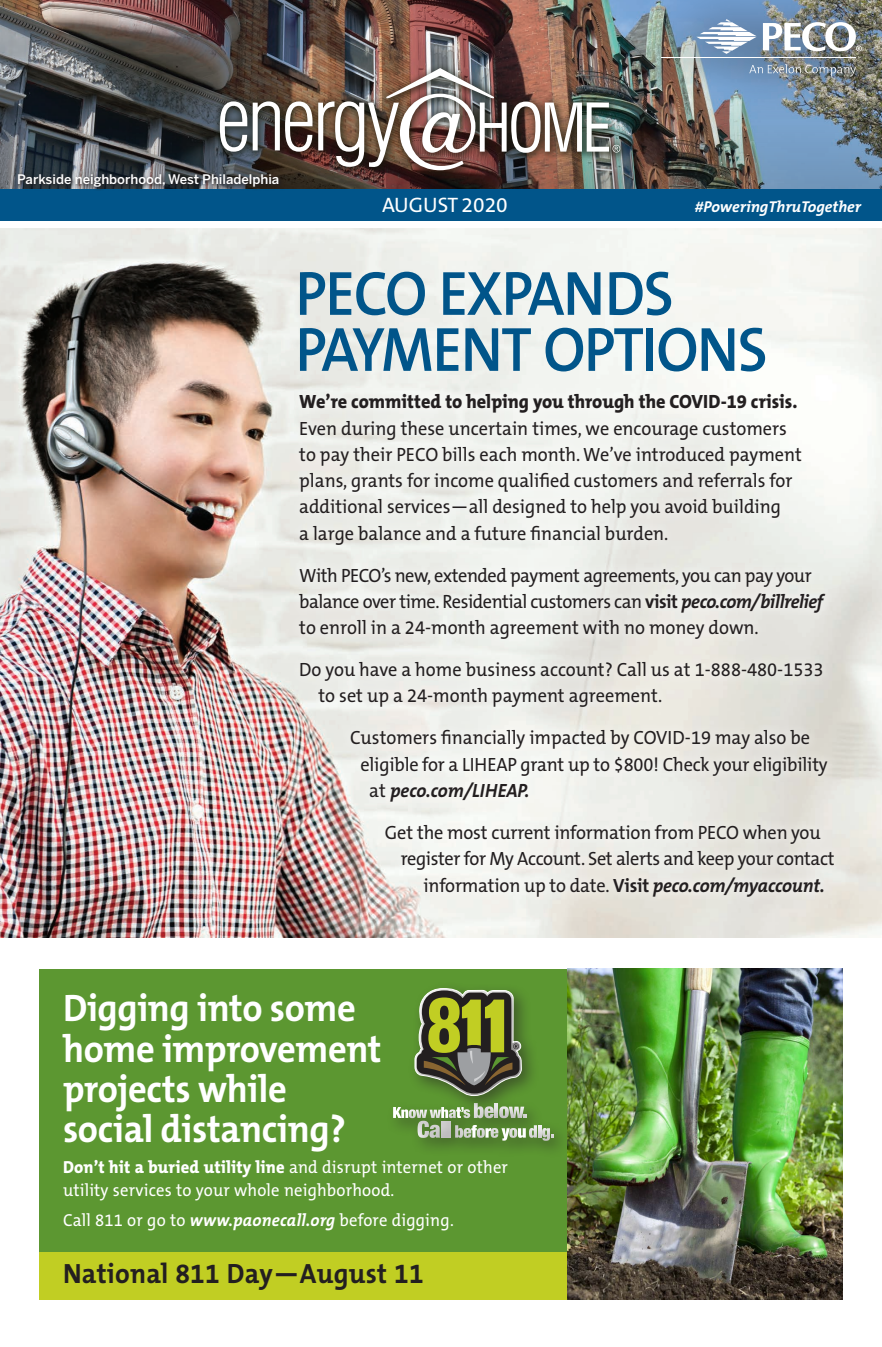
<style>
.page{position:relative;width:882px;height:1347px;background:#fff}
.page>*{position:absolute;margin:0;border:0;box-sizing:border-box;transform-origin:0 0}
.t1{font:600 63px/56px "The Mix B6";letter-spacing:-.025em;color:#01558a;scale:.95 1}
.t2{font:700 38.5px/40.2px "The Mix B7";letter-spacing:-.01em;color:#fff;scale:.95 1}
.t3{font:700 28px "The Mix B7";letter-spacing:.01em;color:#231f20;scale:.95 1}
.t4{font:21px "The Mix B5 Plain";color:#fff}
.t5{font:19.25px/26.2px "The Mix B5 Plain";color:#231f20;scale:.95 1}
.t6{font:19.25px/26.2px "The Mix B5 Plain";letter-spacing:-.025em;color:#231f20;scale:.95 1}
.t7{font:800 19.25px "The Mix B8";color:#231f20;scale:.95 1}
.t8{font:19.25px "The Mix B5 Plain";letter-spacing:-.02em;color:#231f20;scale:.95 1}
.t9{font:italic 700 19.25px "The Mix B7";color:#231f20;scale:.95 1}
.t10{font:17.5px/22.8px "The Mix B5 Plain";letter-spacing:.01em;color:#fff;scale:.95 1}
.t11{font:italic 700 15.75px "The Mix B7";color:#fff}
.t12{font:500 13.12px "Benton Sans";color:#fff}
.s1{font-family:"The Mix B7";font-weight:700}
.s2{font-family:"The Mix B7";font-weight:700;font-style:italic}
.s3{font-family:"The Mix B5 Plain";font-weight:400;font-style:normal}
.s4{font-family:"The Mix B8";font-weight:800}
</style>
<div class="page">
<div style="left:39px;top:969px;width:528px;height:283px;background:#5c9731"></div>
<img style="left:0;top:228px;width:882px;height:709px">
<svg style="left:289px;top:383px;width:555px;height:524px;fill:#edeeea"></svg>
<div style="left:39px;top:1252px;width:528px;height:47px;background:#c1ce23"></div>
<img style="left:0;top:0;width:614px;height:87px">
<img style="left:0;top:87px;width:882px;height:102px">
<div style="left:0;top:189px;width:882px;height:31px;background:#01558a"></div>
<div style="left:212px;top:61px;width:418px;height:120px;background:#14190c;opacity:.65"></div>
<img style="left:220px;top:68px;width:400px;height:102px">
<div style="left:614px;top:0;width:268px;height:126px;background:#231f20;opacity:.3"></div>
<svg style="left:696px;top:19px;width:61px;height:35px"></svg>
<hr style="left:662px;top:57px;width:194px;height:1px;background:#fff">
<svg style="left:749px;top:64px;width:107px;height:12px"></svg>
<svg style="left:763px;top:22px;width:99px;height:29px"></svg>
<svg style="left:17px;top:172px;width:267px;height:18px;background:#3b4249"></svg>
<img style="left:567px;top:969px;width:276px;height:330px">
<div style="left:386px;top:981px;width:186px;height:178px;background:#231f20;opacity:.5"></div>
<svg style="left:414px;top:987px;width:108px;height:109px;background:#6c783d"></svg>
<svg style="left:393px;top:1103px;width:160px;height:37px"></svg>
<p class="t12" style="left:17px;top:171px;width:264px">Parkside neighborhood, West Philadelphia</p>
<p class="t4" style="left:382px;top:194px;width:127px">AUGUST 2020</p>
<p class="t11" style="left:695px;top:198px;width:168px">#PoweringThruTogether</p>
<p class="t1" style="left:295px;top:268px;width:499px">PECO EXPANDS<br>PAYMENT OPTIONS</p>
<p class="t7" style="left:299px;top:391px;width:526px">We’re committed to helping you through the COVID-19 crisis.</p>
<p class="t5" style="left:299px;top:416px;width:531px">Even during these uncertain times, we encourage customers to pay their PECO bills each month. We’ve introduced payment plans, grants for income qualif ed customers and referrals for additional services—all designed to help you avoid building<br>a large balance and a future f nancial burden.</p>
<p class="t6" style="left:299px;top:563px;width:553px">With PECO’s new, extended payment agreements, you can pay your balance over time. Residential customers can <span class="s1">visit</span> <span class="s2">peco.com/billrelief </span>to enroll in a 24-month agreement with no money down.</p>
<p class="t5" style="left:319px;top:657px;width:533px;text-indent:-19px">Do you have a home business account? Call us at 1-888-480-1533 to set up a 24-month payment agreement.</p>
<p class="t5" style="left:350px;top:725px;width:486px">Customers f nancially impacted by COVID-19 may also be</p>
<p class="t5" style="left:361px;top:752px;width:493px">eligible for a LIHEAP grant up to $800! Check your eligibility</p>
<p class="t9" style="left:369px;top:780px;width:170px"><span class="s3">at</span> peco.com/LIHEAP.</p>
<p class="t5" style="left:385px;top:820px;width:460px">Get the most current information from PECO when you</p>
<p class="t8" style="left:401px;top:849px;width:458px">register for My Account. Set alerts and keep your contact</p>
<p class="t5" style="left:423px;top:872px;width:424px">information up to date. <span class="s1">Visit</span> <span class="s2">peco.com/myaccount.</span></p>
<p class="t2" style="left:63px;top:989px;width:337px">Digging into some home improvement projects while social distancing?</p>
<p class="t10" style="left:63px;top:1156px;width:470px"><span class="s4">Don’t hit a buried utility line</span> and disrupt internet or other utility services to your whole neighborhood.</p>
<p class="t10" style="left:63px;top:1209px;width:413px">Call 811 or go to <span class="s2">www.paonecall.org</span> before digging.</p>
<p class="t3" style="left:63px;top:1259px;width:381px">National 811 Day—August 11</p>
</div>
